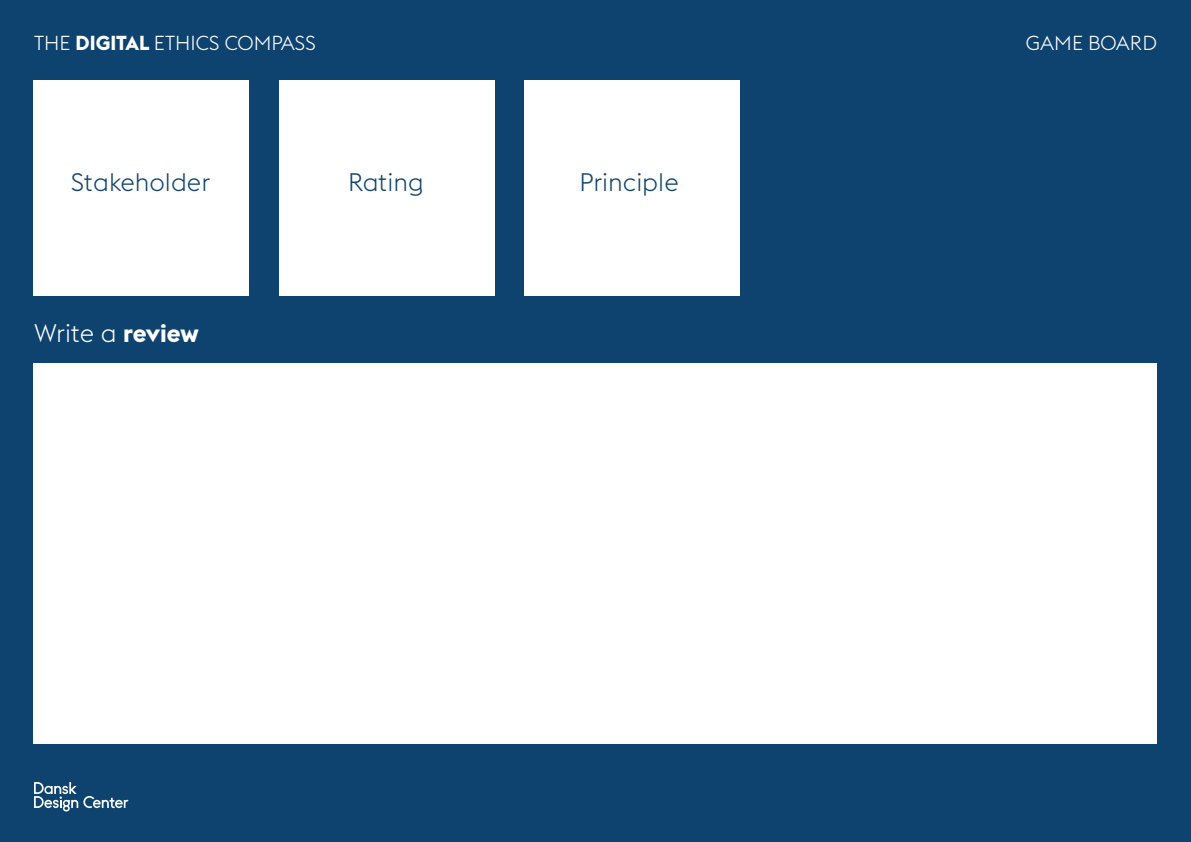
<style>
.page{position:relative;width:1191px;height:842px;background:#0e4370}
.page>*{position:absolute;margin:0;border:0;box-sizing:border-box;transform-origin:0 0}
.t1{font:300 25px "Euclid Flex";color:#0e4370}
.t2{font:300 25px "Euclid Flex";color:#fff}
.t3{font:300 20px "Euclid Flex";color:#fff}
.s1{font-weight:700}
</style>
<div class="page">
<div style="left:34px;top:80px;width:215px;height:216px;background:#fff"></div>
<div style="left:279px;top:80px;width:215px;height:216px;background:#fff"></div>
<div style="left:524px;top:80px;width:215px;height:216px;background:#fff"></div>
<div style="left:34px;top:364px;width:1123px;height:380px;background:#fff"></div>
<svg style="left:34px;top:782px;width:94px;height:29px"></svg>
<p class="t3" style="left:34px;top:32px;width:283px">THE <span class="s1">DIGITAL</span> ETHICS COMPASS</p>
<p class="t3" style="left:1025px;top:32px;width:133px">GAME BOARD</p>
<p class="t1" style="left:71px;top:168px;width:141px">Stakeholder</p>
<p class="t1" style="left:348px;top:168px;width:77px">Rating</p>
<p class="t1" style="left:579px;top:168px;width:101px">Principle</p>
<p class="t2" style="left:34px;top:319px;width:166px">Write a <span class="s1">review</span></p>
</div>
